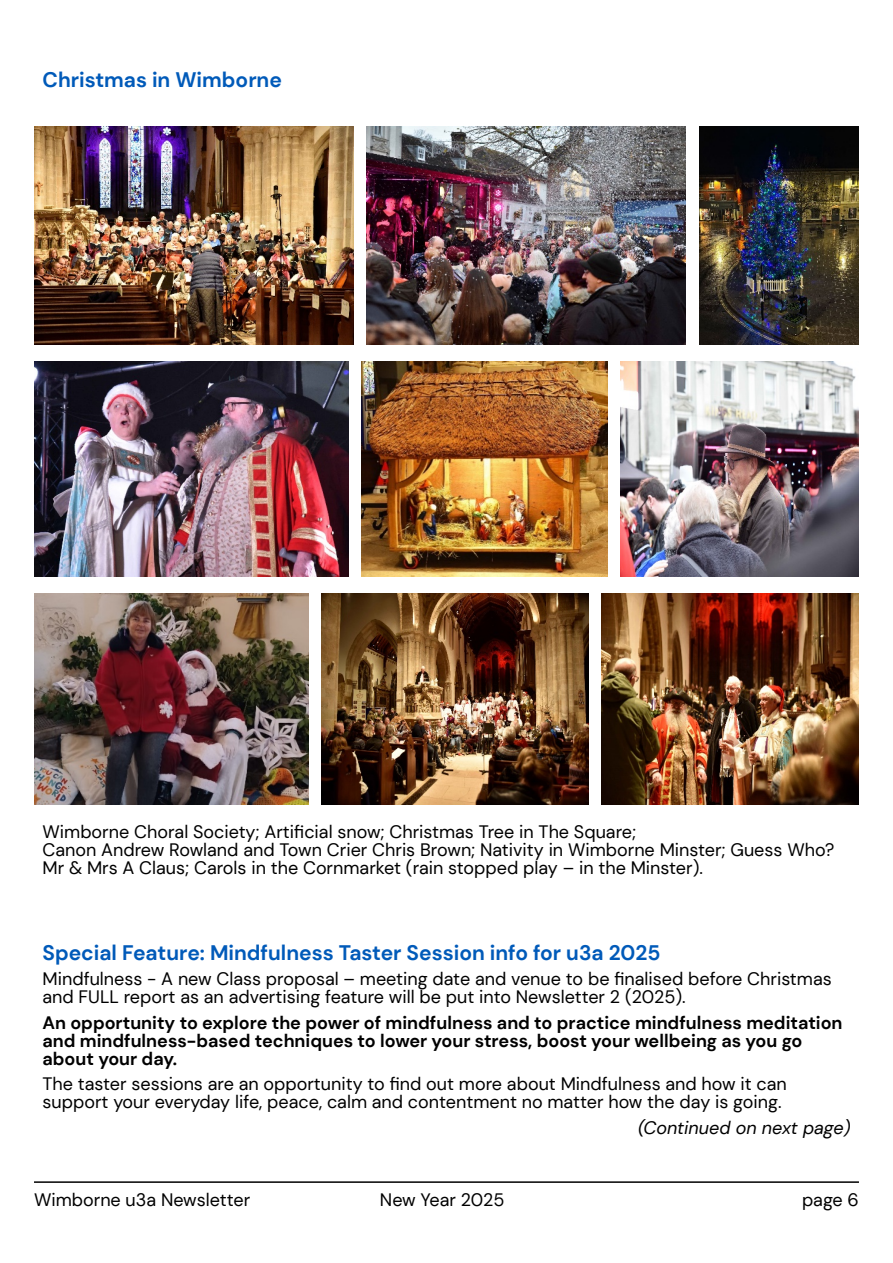
<style>
.page{position:relative;width:893px;height:1263px;background:#fff}
.page>*{position:absolute;margin:0;border:0;box-sizing:border-box;transform-origin:0 0}
.t1{font:700 21px "DM Sans";color:#005ab9}
.t2{font:18px/18px "DM Sans";color:#000}
.t3{font:700 18px/18px "DM Sans";color:#000}
.t4{font:italic 18px "DM Sans";color:#000}
</style>
<div class="page">
<hr style="left:34px;top:1181px;width:825px;height:2px;background:#000">
<img style="left:34px;top:127px;width:319px;height:217px">
<img style="left:367px;top:127px;width:319px;height:217px">
<img style="left:699px;top:127px;width:160px;height:217px">
<img style="left:34px;top:361px;width:314px;height:215px">
<img style="left:361px;top:361px;width:247px;height:215px">
<img style="left:621px;top:361px;width:238px;height:215px">
<img style="left:34px;top:594px;width:275px;height:210px">
<img style="left:322px;top:594px;width:267px;height:210px">
<img style="left:601px;top:593px;width:258px;height:212px">
<p class="t1" style="left:43px;top:67px;width:241px">Christmas in Wimborne</p>
<p class="t2" style="left:43px;top:823px;width:793px">Wimborne Choral Society; Artificial snow; Christmas Tree in The Square;<br>Canon Andrew Rowland and Town Crier Chris Brown; Nativity in Wimborne Minster; Guess Who?<br>Mr &amp; Mrs A Claus; Carols in the Cornmarket (rain stopped play – in the Minster).</p>
<p class="t1" style="left:43px;top:939px;width:619px">Special Feature: Mindfulness Taster Session info for u3a 2025</p>
<p class="t2" style="left:43px;top:970px;width:791px">Mindfulness - A new Class proposal – meeting date and venue to be finalised before Christmas and FULL report as an advertising feature will be put into Newsletter 2 (2025).</p>
<p class="t3" style="left:43px;top:1014px;width:801px">An opportunity to explore the power of mindfulness and to practice mindfulness meditation and mindfulness-based techniques to lower your stress, boost your wellbeing as you go about your day.</p>
<p class="t2" style="left:43px;top:1075px;width:746px">The taster sessions are an opportunity to find out more about Mindfulness and how it can support your everyday life, peace, calm and contentment no matter how the day is going.</p>
<p class="t4" style="left:638px;top:1116px;width:214px">(Continued on next page)</p>
<p class="t2" style="left:34px;top:1190px;width:218px">Wimborne u3a Newsletter</p>
<p class="t2" style="left:380px;top:1190px;width:126px">New Year 2025</p>
<p class="t2" style="left:802px;top:1190px;width:58px">page 6</p>
</div>
